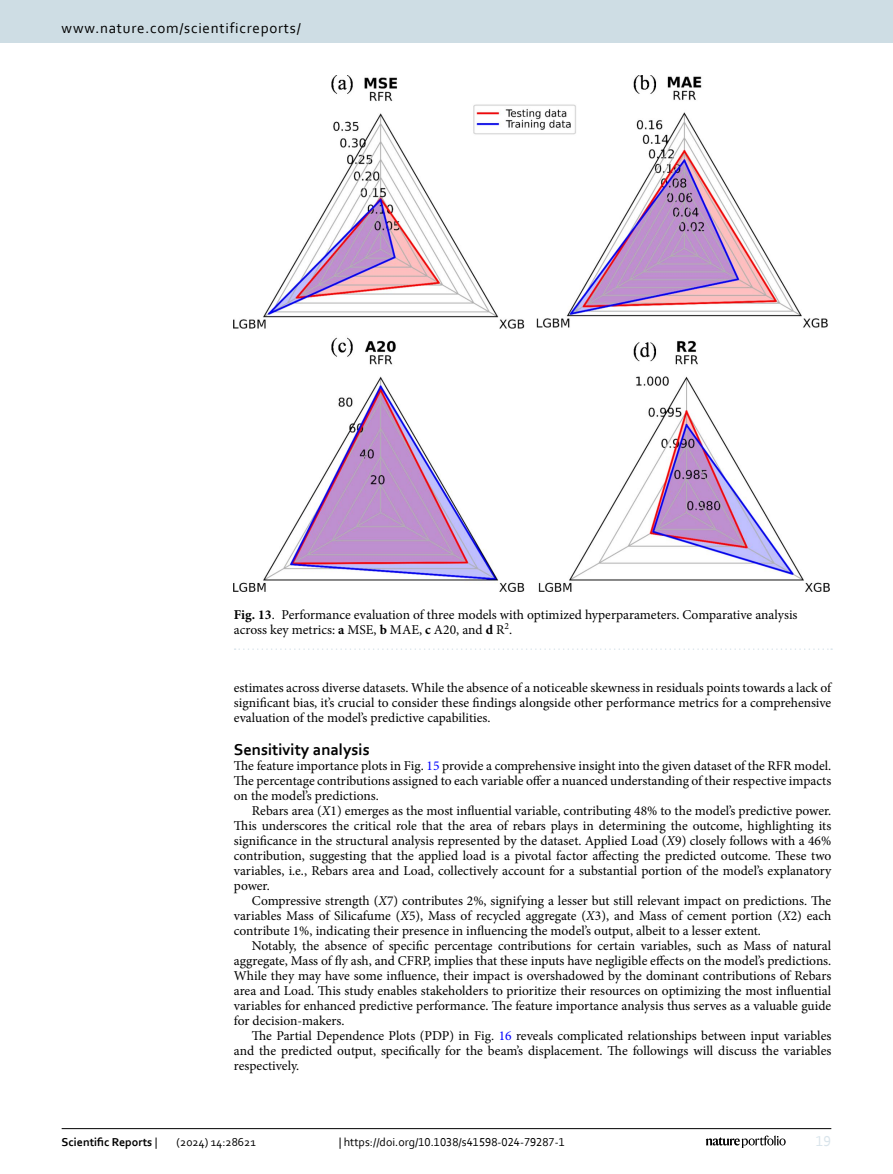
<style>
.page{position:relative;width:893px;height:1174px;background:#fff}
.page>*{position:absolute;margin:0;border:0;box-sizing:border-box;transform-origin:0 0}
.Head_1{font:700 16.5px "Corbel";color:#000}
.t1{font:15px "Corbel";letter-spacing:.05em;color:#000}
.t2{font:15px "Corbel";color:#d9e4eb}
.Body_Text_Indent{font:13.5px/15px "Minion Pro";color:#000;text-align:justify}
.Body_Text{font:13.5px/15px "Minion Pro";color:#000;text-align:justify}
.Figure_Caption{font:13.5px/15px "Minion Pro";color:#000}
.t3{font:12px "Corbel";color:#000}
.t4{font:700 12px "Corbel";color:#000}
.s1{font-weight:700}
.s2{color:#00f}
.s3{font-style:italic}
.s4{font-weight:400}
</style>
<div class="page">
<img style="left:234px;top:76px;width:595px;height:515px">
<svg style="left:235px;top:648px;width:597px;height:2px"></svg>
<hr style="left:62px;top:1128px;width:769px;height:1px;background:#000">
<svg style="left:706px;top:1135px;width:80px;height:12px"></svg>
<div style="left:0;top:0;width:893px;height:43px;background:#cedde4"></div>
<p class="t1" style="left:62px;top:18px;width:241px">www.nature.com/scientificreports/</p>
<p class="Figure_Caption" style="left:234px;top:607px;width:565px"><span class="s1">Fig. 13</span>. Performance evaluation of three models with optimized hyperparameters. Comparative analysis across key metrics: <span class="s1">a</span> MSE, <span class="s1">b</span> MAE, <span class="s1">c</span> A20, and <span class="s1">d</span> R<sup>2</sup>.</p>
<p class="Body_Text_Indent" style="left:234px;top:680px;width:599px">estimates across diverse datasets. While the absence of a noticeable skewness in residuals points towards a lack of significant bias, it’s crucial to consider these findings alongside other performance metrics for a comprehensive evaluation of the model’s predictive capabilities.</p>
<p class="Head_1" style="left:234px;top:739px;width:137px">Sensitivity analysis</p>
<p class="Body_Text" style="left:234px;top:758px;width:599px">The feature importance plots in Fig. <span class="s2">15</span> provide a comprehensive insight into the given dataset of the RFR model.<br>The percentage contributions assigned to each variable offer a nuanced understanding of their respective impacts on the model’s predictions.</p>
<p class="Body_Text_Indent" style="left:234px;top:803px;width:599px;text-indent:18px">Rebars area (<span class="s3">X</span>1) emerges as the most influential variable, contributing 48% to the model’s predictive power.<br>This underscores the critical role that the area of rebars plays in determining the outcome, highlighting its significance in the structural analysis represented by the dataset. Applied Load (<span class="s3">X</span>9) closely follows with a 46% contribution, suggesting that the applied load is a pivotal factor affecting the predicted outcome. These two variables, i.e., Rebars area and Load, collectively account for a substantial portion of the model’s explanatory power.</p>
<p class="Body_Text_Indent" style="left:234px;top:893px;width:599px;text-indent:18px">Compressive strength (<span class="s3">X</span>7) contributes 2%, signifying a lesser but still relevant impact on predictions. The variables Mass of Silicafume (<span class="s3">X</span>5), Mass of recycled aggregate (<span class="s3">X</span>3), and Mass of cement portion (<span class="s3">X</span>2) each contribute 1%, indicating their presence in influencing the model’s output, albeit to a lesser extent.</p>
<p class="Body_Text_Indent" style="left:234px;top:938px;width:599px;text-indent:18px">Notably, the absence of specific percentage contributions for certain variables, such as Mass of natural aggregate, Mass of fly ash, and CFRP, implies that these inputs have negligible effects on the model’s predictions.<br>While they may have some influence, their impact is overshadowed by the dominant contributions of Rebars area and Load. This study enables stakeholders to prioritize their resources on optimizing the most influential variables for enhanced predictive performance. The feature importance analysis thus serves as a valuable guide for decision-makers.</p>
<p class="Body_Text_Indent" style="left:234px;top:1028px;width:599px;text-indent:18px">The Partial Dependence Plots (PDP) in Fig. <span class="s2">16</span> reveals complicated relationships between input variables and the predicted output, specifically for the beam’s displacement. The followings will discuss the variables respectively.</p>
<p class="t4" style="left:62px;top:1134px;width:97px">Scientific Reports <span class="s4">|</span></p>
<p class="t3" style="left:177px;top:1134px;width:81px">(2024) 14:28621</p>
<p class="t3" style="left:339px;top:1134px;width:228px">| https://doi.org/10.1038/s41598-024-79287-1</p>
<p class="t2" style="left:816px;top:1132px;width:17px">19</p>
</div>
